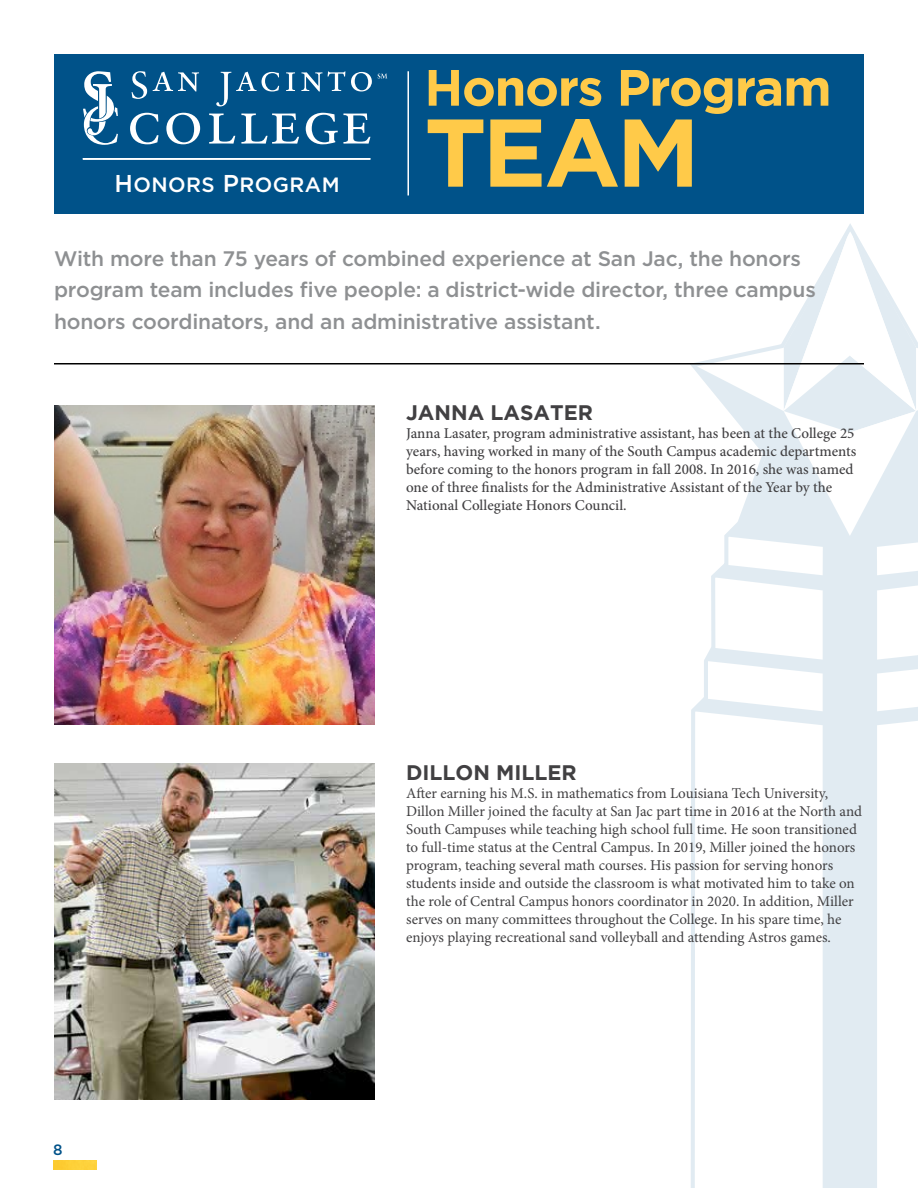
<style>
.page{position:relative;width:918px;height:1188px;background:#fff}
.page>*{position:absolute;margin:0;border:0;box-sizing:border-box;transform-origin:0 0}
.t1{font:700 96px "Gotham";color:#ffca49}
.t2{font:700 51px "Gotham";letter-spacing:-.025em;color:#ffca49}
.t3{font:500 21px/31.5px "Gotham";letter-spacing:-.01em;color:#8e9092}
.t4{font:700 21px "Gotham";color:#414042}
.t5{font:500 20.7px "Gotham";letter-spacing:.02em;color:#fff}
.t6{font:15px/18px "Minion Pro";color:#414042}
.t7{font:500 15px/18px "Minion Pro";color:#414042}
.t8{font:500 15px "Gotham";color:#005289}
.s1{font-size:24.3px}
</style>
<div class="page">
<img style="left:53px;top:1160px;width:43px;height:10px">
<svg style="left:686px;top:224px;width:232px;height:964px"></svg>
<div style="left:54px;top:54px;width:810px;height:160px;background:#005289"></div>
<hr style="left:83px;top:158px;width:287px;height:2px;background:#fff">
<svg style="left:83px;top:71px;width:35px;height:74px"></svg>
<svg style="left:130px;top:113px;width:29px;height:31px"></svg>
<svg style="left:166px;top:113px;width:34px;height:31px"></svg>
<svg style="left:209px;top:113px;width:26px;height:31px"></svg>
<svg style="left:241px;top:113px;width:58px;height:31px"></svg>
<svg style="left:306px;top:113px;width:64px;height:31px"></svg>
<svg style="left:132px;top:71px;width:15px;height:28px"></svg>
<svg style="left:153px;top:72px;width:46px;height:19px"></svg>
<svg style="left:216px;top:72px;width:63px;height:34px"></svg>
<svg style="left:286px;top:72px;width:9px;height:19px"></svg>
<svg style="left:301px;top:72px;width:21px;height:19px"></svg>
<svg style="left:328px;top:71px;width:17px;height:20px"></svg>
<svg style="left:351px;top:72px;width:21px;height:19px"></svg>
<svg style="left:378px;top:74px;width:9px;height:5px"></svg>
<img style="left:54px;top:405px;width:320px;height:320px">
<img style="left:54px;top:764px;width:320px;height:335px">
<hr style="left:407px;top:71px;width:2px;height:124px;background:#fff">
<hr style="left:54px;top:363px;width:810px;height:1px;background:#000">
<h3 class="t5" style="left:114px;top:173px;width:227px"><span class="s1">H</span>ONORS <span class="s1">P</span>ROGRAM</h3>
<h2 class="t2" style="left:424px;top:58px;width:409px">Honors Program</h2>
<h1 class="t1" style="left:424px;top:97px;width:277px">TEAM</h1>
<h3 class="t3" style="left:54px;top:242px;width:763px">With more than 75 years of combined experience at San Jac, the honors program team includes five people: a district-wide director, three campus honors coordinators, and an administrative assistant.</h3>
<h3 class="t4" style="left:406px;top:401px;width:188px">JANNA LASATER</h3>
<p class="t7" style="left:406px;top:425px;width:452px">Janna Lasater, program administrative assistant, has been at the College 25 years, having worked in many of the South Campus academic departments before coming to the honors program in fall 2008. In 2016, she was named one of three finalists for the Administrative Assistant of the Year by the National Collegiate Honors Council.</p>
<p class="t8" style="left:53px;top:1139px;width:11px">8</p>
<h3 class="t4" style="left:406px;top:761px;width:172px">DILLON MILLER</h3>
<p class="t6" style="left:406px;top:785px;width:458px">After earning his M.S. in mathematics from Louisiana Tech University, Dillon Miller joined the faculty at San Jac part time in 2016 at the North and South Campuses while teaching high school full time. He soon transitioned to full-time status at the Central Campus. In 2019, Miller joined the honors program, teaching several math courses. His passion for serving honors students inside and outside the classroom is what motivated him to take on the role of Central Campus honors coordinator in 2020. In addition, Miller serves on many committees throughout the College. In his spare time, he enjoys playing recreational sand volleyball and attending Astros games.</p>
</div>
